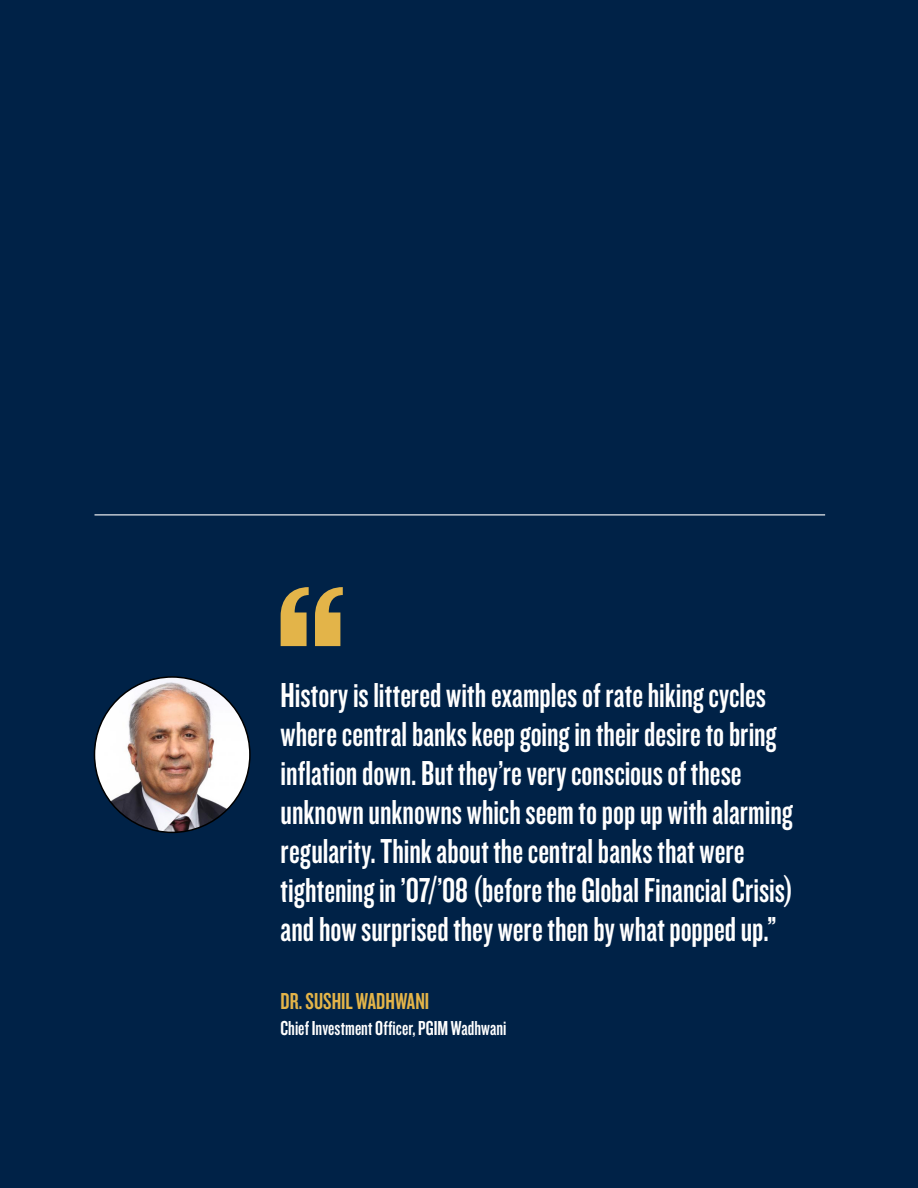
<style>
.page{position:relative;width:918px;height:1188px;background:#002247}
.page>*{position:absolute;margin:0;border:0;box-sizing:border-box;transform-origin:0 0}
.Quote_text{font:36px/39px "Knockout HTF48 Featherweight";color:#fff}
.Footnote{font:24px "Knockout HTF48 Featherweight";letter-spacing:-.005em;color:#e3b449}
.Footnote-2{font:21px "Knockout HTF48 Featherweight";letter-spacing:.005em;color:#fff}
</style>
<div class="page">
<img style="left:94px;top:677px;width:156px;height:155px;border-radius:78px">
<svg style="left:281px;top:587px;width:62px;height:59px"></svg>
<hr style="left:94px;top:514px;width:731px;height:1px;background:#fff">
<p class="Quote_text" style="left:281px;top:676px;width:514px">History is littered with examples of rate hiking cycles where central banks keep going in their desire to bring inflation down. But they’re very conscious of these unknown unknowns which seem to pop up with alarming regularity. Think about the central banks that were tightening in ’07/’08 (before the Global Financial Crisis) and how surprised they were then by what popped up.”</p>
<p class="Footnote" style="left:281px;top:990px;width:150px">DR. SUSHIL WADHWANI</p>
<p class="Footnote-2" style="left:281px;top:1017px;width:227px">Chief Investment Officer, PGIM Wadhwani</p>
</div>
